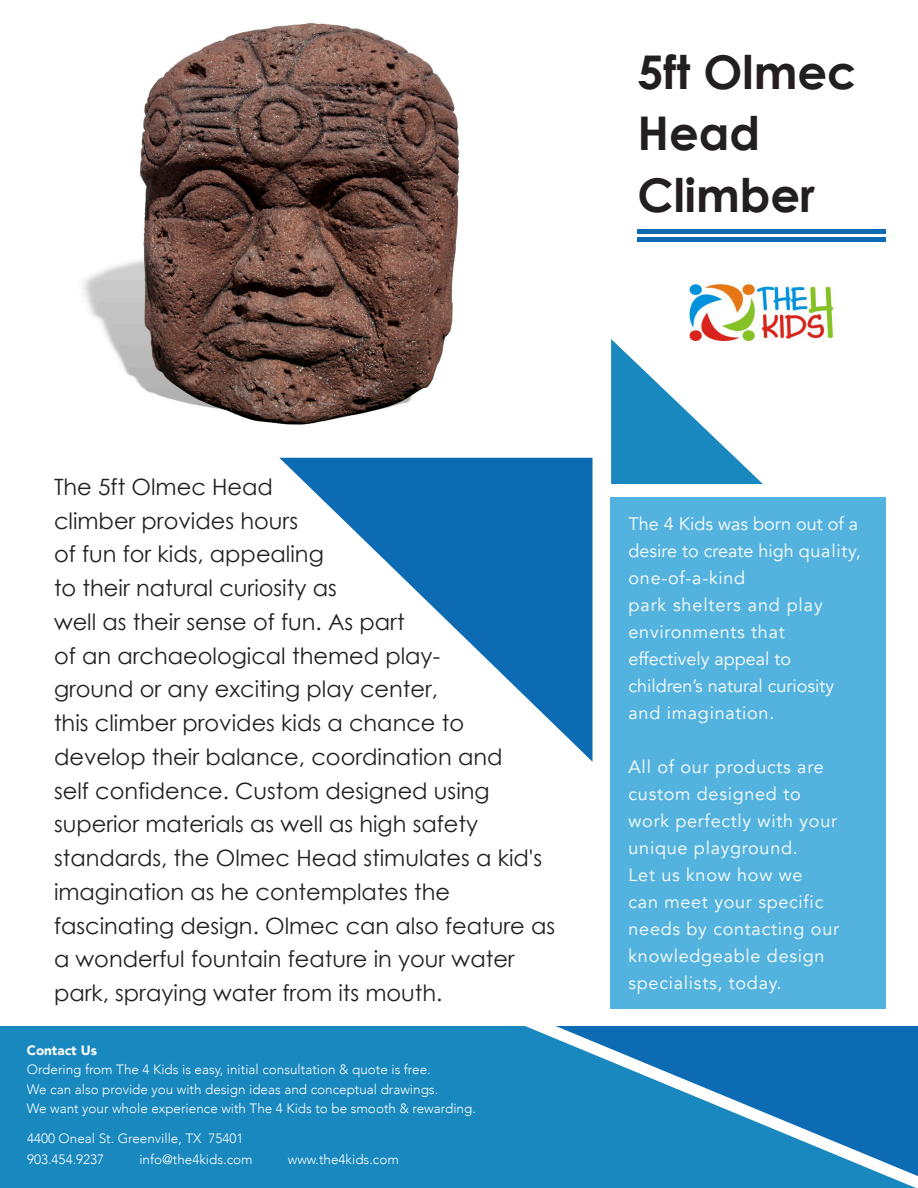
<style>
.page{position:relative;width:918px;height:1188px;background:#fff}
.page>*{position:absolute;margin:0;border:0;box-sizing:border-box;transform-origin:0 0}
.t1{font:700 46.5px/61.5px "Century Gothic";color:#231f20}
.t2{font:22.5px/33.8px "Century Gothic";color:#231f20}
.t3{font:18px/27px "Avenir";letter-spacing:.04em;color:#fff}
.t4{font:18px/27px "Avenir";color:#fff}
.t5{font:300 13.5px "Avenir";color:#fff}
.t6{font:900 13.5px "Avenir";color:#fff}
</style>
<div class="page">
<div style="left:611px;top:497px;width:275px;height:512px;background:#53b3de"></div>
<svg style="left:279px;top:458px;width:314px;height:304px"></svg>
<hr style="left:638px;top:229px;width:248px;height:4px;background:#0c6bb3">
<hr style="left:638px;top:238px;width:248px;height:4px;background:#0c6bb3">
<img style="left:689px;top:283px;width:146px;height:56px">
<img style="left:83px;top:22px;width:377px;height:403px">
<svg style="left:611px;top:339px;width:152px;height:145px"></svg>
<div style="left:0;top:1026px;width:916px;height:162px;background:#1888bf"></div>
<svg style="left:556px;top:1026px;width:362px;height:150px;background:#2483be"></svg>
<p class="t1" style="left:637px;top:39px;width:221px">5ft Olmec<br>Head<br>Climber</p>
<p class="t2" style="left:54px;top:469px;width:503px">The 5ft Olmec Head<br>climber provides hours<br>of fun for kids, appealing<br>to their natural curiosity as<br>well as their sense of fun. As part<br>of an archaeological themed play-<br>ground or any exciting play center,<br>this climber provides kids a chance to develop their balance, coordination and<br>self confidence. Custom designed using superior materials as well as high safety standards, the Olmec Head stimulates a kid's imagination as he contemplates the fascinating design. Olmec can also feature as a wonderful fountain feature in your water park, spraying water from its mouth.</p>
<p class="t6" style="left:27px;top:1039px;width:72px">Contact Us</p>
<p class="t5" style="left:27px;top:1062px;width:406px">Ordering from The 4 Kids is easy, initial consultation &amp; quote is free.</p>
<p class="t5" style="left:27px;top:1081px;width:413px">We can also provide you with design ideas and conceptual drawings.</p>
<p class="t5" style="left:27px;top:1101px;width:451px">We want your whole experience with The 4 Kids to be smooth &amp; rewarding.</p>
<p class="t5" style="left:27px;top:1130px;width:218px">4400 Oneal St. Greenville, TX 75401</p>
<p class="t5" style="left:27px;top:1151px;width:79px">903.454.9237</p>
<p class="t5" style="left:139px;top:1151px;width:115px">info@the4kids.com</p>
<p class="t5" style="left:288px;top:1151px;width:113px">www.the4kids.com</p>
<p class="t4" style="left:629px;top:510px;width:234px">The 4 Kids was born out of a desire to create high quality, one-of-a-kind</p>
<p class="t3" style="left:629px;top:591px;width:196px">park shelters and play</p>
<p class="t3" style="left:629px;top:618px;width:158px">environments that</p>
<p class="t4" style="left:629px;top:645px;width:164px">effectively appeal to</p>
<p class="t4" style="left:629px;top:672px;width:207px">children’s natural curiosity and imagination.</p>
<p class="t3" style="left:629px;top:753px;width:197px">All of our products are custom designed to</p>
<p class="t3" style="left:629px;top:807px;width:210px">work perfectly with your unique playground.</p>
<p class="t3" style="left:629px;top:861px;width:175px">Let us know how we</p>
<p class="t3" style="left:629px;top:888px;width:212px">can meet your specific needs by contacting our knowledgeable design specialists, today.</p>
</div>
